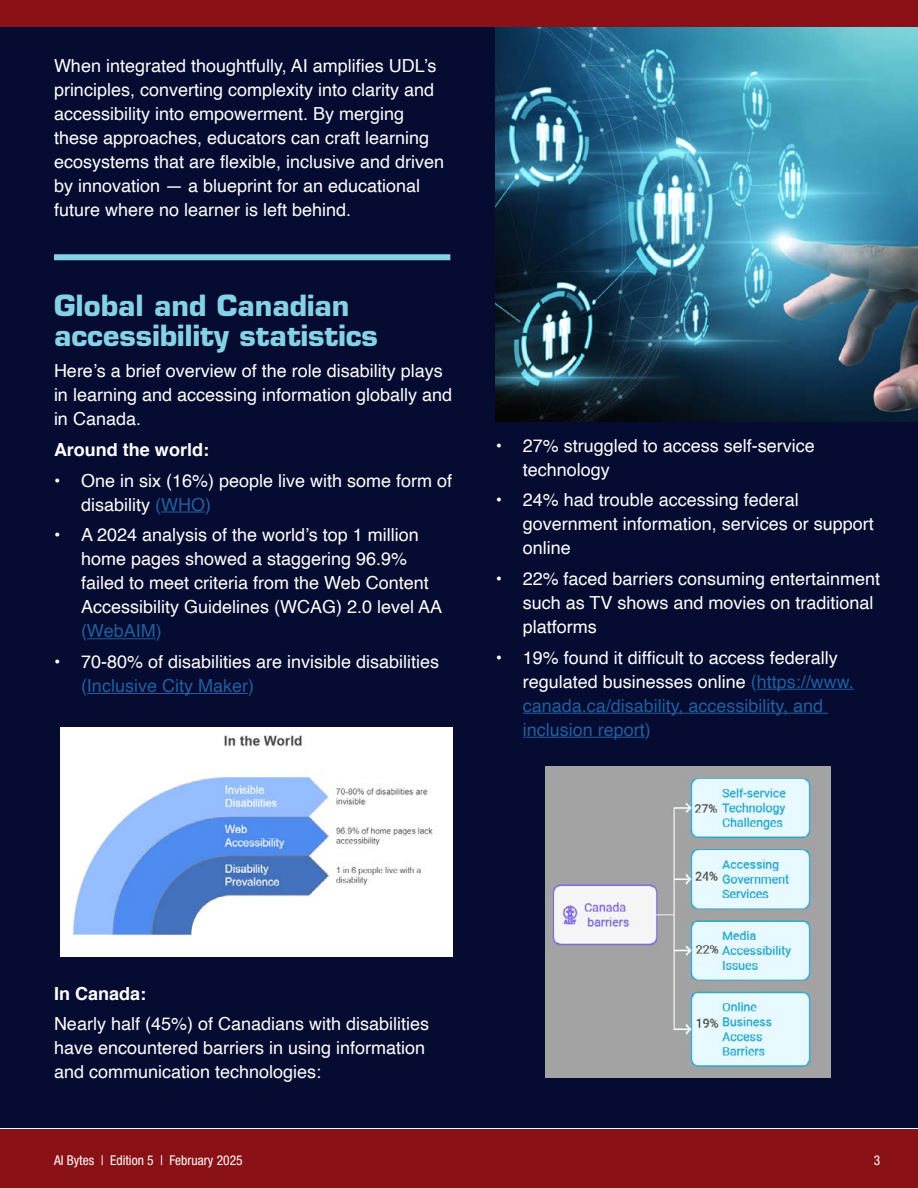
<style>
.page{position:relative;width:918px;height:1188px;background:#fff}
.page>*{position:absolute;margin:0;border:0;box-sizing:border-box;transform-origin:0 0}
.t1{font:700 28.5px/30px "Eurostile LT Std";color:#85d1e6}
.t2{font:18px/24px "Helvetica";color:#fff}
.t3{font:18px/24px "Helvetica";color:#215e9e}
.t4{font:700 18px "Helvetica";color:#fff}
.t5{font:condensed 13.5px "Helvetica Neue LT Std";color:#fff}
.s1{color:#215e9e}
.s2{color:#fff}
</style>
<div class="page">
<div style="left:0;top:27px;width:918px;height:1101px;background:#050b31"></div>
<div style="left:0;top:1129px;width:918px;height:59px;background:#8a1217"></div>
<div style="left:54px;top:254px;width:396px;height:6px;background:#85d1e6"></div>
<div style="left:0;top:0;width:918px;height:27px;background:#8a1217"></div>
<hr style="left:757px;top:689px;width:97px;height:1px;background:#215e9e">
<hr style="left:523px;top:713px;width:305px;height:1px;background:#215e9e">
<hr style="left:523px;top:737px;width:122px;height:1px;background:#215e9e">
<img style="left:545px;top:767px;width:286px;height:311px">
<img style="left:496px;top:28px;width:422px;height:393px">
<hr style="left:161px;top:512px;width:44px;height:1px;background:#215e9e">
<hr style="left:87px;top:638px;width:69px;height:1px;background:#215e9e">
<hr style="left:87px;top:693px;width:161px;height:1px;background:#215e9e">
<img style="left:60px;top:728px;width:393px;height:229px">
<p class="t2" style="left:54px;top:54px;width:392px">When integrated thoughtfully, AI amplifies UDL’s principles, converting complexity into clarity and accessibility into empowerment. By merging these approaches, educators can craft learning ecosystems that are flexible, inclusive and driven by innovation — a blueprint for an educational future where no learner is left behind.</p>
<p class="t1" style="left:54px;top:291px;width:326px">Global and Canadian accessibility statistics</p>
<p class="t2" style="left:54px;top:359px;width:400px">Here’s a brief overview of the role disability plays in learning and accessing information globally and in Canada.</p>
<p class="t4" style="left:54px;top:435px;width:156px">Around the world:</p>
<p class="t2" style="left:81px;top:469px;width:373px;text-indent:-27px">• One in six (16%) people live with some form of disability <span class="s1">(WHO)</span></p>
<p class="t2" style="left:81px;top:524px;width:363px;text-indent:-27px">• A 2024 analysis of the world’s top 1 million home pages showed a staggering 96.9% failed to meet criteria from the Web Content Accessibility Guidelines (WCAG) 2.0 level AA <span class="s1">(WebAIM)</span></p>
<p class="t2" style="left:81px;top:650px;width:360px;text-indent:-27px">• 70-80% of disabilities are invisible disabilities <span class="s1">(Inclusive City Maker)</span></p>
<p class="t2" style="left:523px;top:434px;width:294px;text-indent:-27px">• 27% struggled to access self-service technology</p>
<p class="t2" style="left:523px;top:489px;width:353px;text-indent:-27px">• 24% had trouble accessing federal government information, services or support online</p>
<p class="t2" style="left:523px;top:567px;width:359px;text-indent:-27px">• 22% faced barriers consuming entertainment such as TV shows and movies on traditional platforms</p>
<p class="t3" style="left:523px;top:646px;width:333px;text-indent:-27px"><span class="s2">• 19% found it difficult to access federally regulated businesses online</span> (https://www. canada.ca/disability, accessibility, and inclusion report)</p>
<p class="t4" style="left:54px;top:979px;width:94px">In Canada:</p>
<p class="t2" style="left:54px;top:1013px;width:377px">Nearly half (45%) of Canadians with disabilities have encountered barriers in using information and communication technologies:</p>
<p class="t5" style="left:54px;top:1152px;width:190px">AI Bytes | Edition 5 | February 2025</p>
<p class="t5" style="left:874px;top:1152px;width:8px">3</p>
</div>
